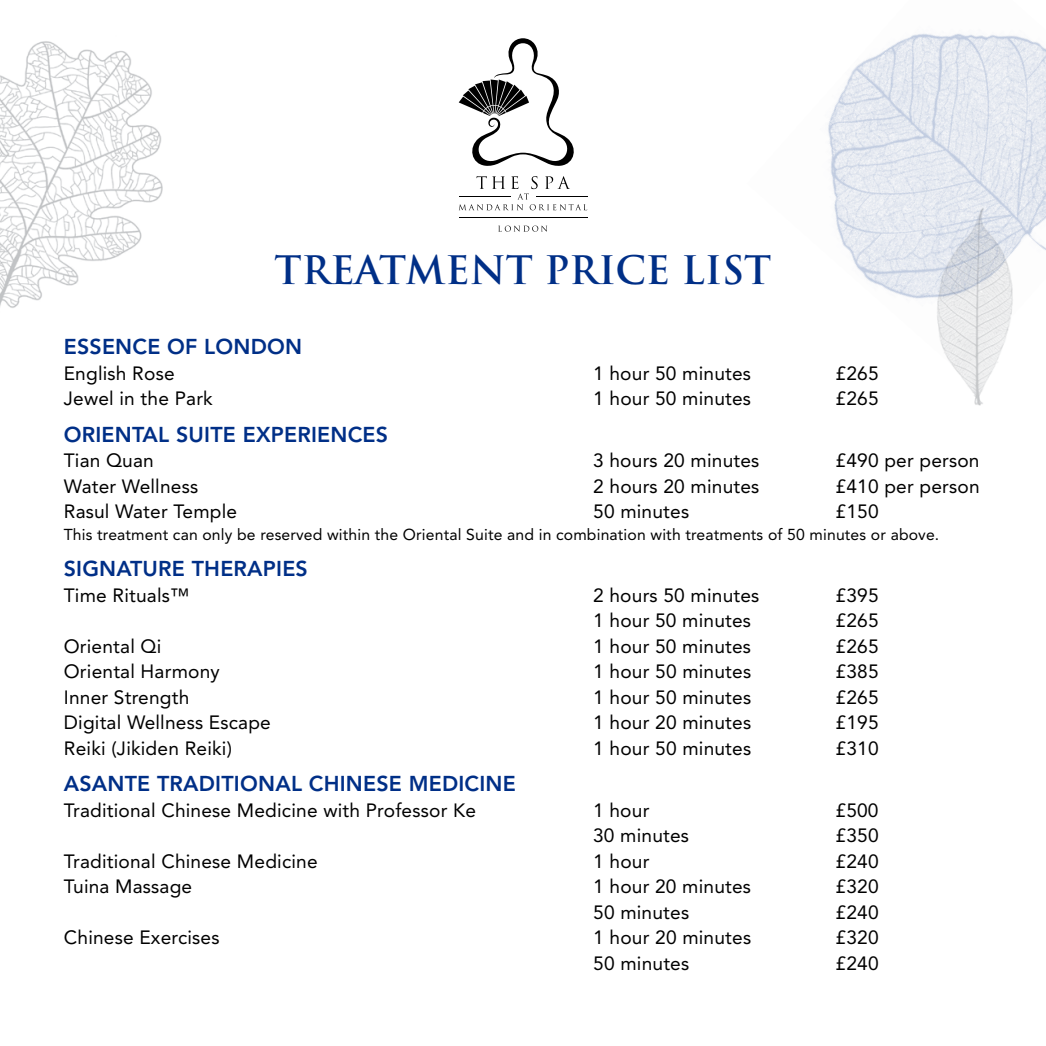
<style>
.page{position:relative;width:1046px;height:1046px;background:#fff}
.page>*{position:absolute;margin:0;border:0;box-sizing:border-box;transform-origin:0 0}
.t1{font:700 38.25px "Trajan Pro";color:#002f87}
.t2{font:800 21.38px "Avenir";letter-spacing:.01em;color:#002f87}
.t3{font:19.12px "Avenir";letter-spacing:.01em;color:#000}
.t4{font:15.75px "Avenir";letter-spacing:.01em;color:#000}
</style>
<div class="page">
<img style="left:0;top:41px;width:163px;height:267px">
<img style="left:828px;top:33px;width:218px;height:266px">
<img style="left:930px;top:202px;width:90px;height:204px">
<svg style="left:459px;top:38px;width:115px;height:128px"></svg>
<hr style="left:459px;top:218px;width:128px;height:1px;background:#000">
<svg style="left:459px;top:176px;width:128px;height:34px"></svg>
<svg style="left:498px;top:226px;width:49px;height:6px"></svg>
<h1 class="t1" style="left:275px;top:246px;width:498px">TREATMENT PRICE LIST</h1>
<p class="t2" style="left:64px;top:334px;width:240px">ESSENCE OF LONDON</p>
<p class="t3" style="left:64px;top:362px;width:112px">English Rose</p>
<p class="t3" style="left:593px;top:362px;width:159px">1 hour 50 minutes</p>
<p class="t3" style="left:836px;top:362px;width:45px">£265</p>
<p class="t3" style="left:64px;top:388px;width:151px">Jewel in the Park</p>
<p class="t3" style="left:593px;top:388px;width:159px">1 hour 50 minutes</p>
<p class="t3" style="left:836px;top:388px;width:45px">£265</p>
<p class="t2" style="left:64px;top:422px;width:326px">ORIENTAL SUITE EXPERIENCES</p>
<p class="t3" style="left:64px;top:450px;width:92px">Tian Quan</p>
<p class="t3" style="left:593px;top:450px;width:168px">3 hours 20 minutes</p>
<p class="t3" style="left:836px;top:450px;width:146px">£490 per person</p>
<p class="t3" style="left:64px;top:475px;width:136px">Water Wellness</p>
<p class="t3" style="left:593px;top:475px;width:168px">2 hours 20 minutes</p>
<p class="t3" style="left:836px;top:475px;width:146px">£410 per person</p>
<p class="t3" style="left:64px;top:501px;width:175px">Rasul Water Temple</p>
<p class="t3" style="left:593px;top:501px;width:97px">50 minutes</p>
<p class="t3" style="left:836px;top:501px;width:45px">£150</p>
<p class="t4" style="left:64px;top:525px;width:877px">This treatment can only be reserved within the Oriental Suite and in combination with treatments of 50 minutes or above.</p>
<p class="t2" style="left:64px;top:556px;width:246px">SIGNATURE THERAPIES</p>
<p class="t3" style="left:64px;top:584px;width:127px">Time Rituals™</p>
<p class="t3" style="left:593px;top:584px;width:168px">2 hours 50 minutes</p>
<p class="t3" style="left:836px;top:584px;width:45px">£395</p>
<p class="t3" style="left:593px;top:609px;width:159px">1 hour 50 minutes</p>
<p class="t3" style="left:836px;top:609px;width:45px">£265</p>
<p class="t3" style="left:64px;top:635px;width:99px">Oriental Qi</p>
<p class="t3" style="left:593px;top:635px;width:159px">1 hour 50 minutes</p>
<p class="t3" style="left:836px;top:635px;width:45px">£265</p>
<p class="t3" style="left:64px;top:660px;width:157px">Oriental Harmony</p>
<p class="t3" style="left:593px;top:660px;width:159px">1 hour 50 minutes</p>
<p class="t3" style="left:836px;top:660px;width:45px">£385</p>
<p class="t3" style="left:64px;top:686px;width:127px">Inner Strength</p>
<p class="t3" style="left:593px;top:686px;width:159px">1 hour 50 minutes</p>
<p class="t3" style="left:836px;top:686px;width:45px">£265</p>
<p class="t3" style="left:64px;top:712px;width:208px">Digital Wellness Escape</p>
<p class="t3" style="left:593px;top:712px;width:159px">1 hour 20 minutes</p>
<p class="t3" style="left:836px;top:712px;width:45px">£195</p>
<p class="t3" style="left:64px;top:737px;width:170px">Reiki (Jikiden Reiki)</p>
<p class="t3" style="left:593px;top:737px;width:159px">1 hour 50 minutes</p>
<p class="t3" style="left:836px;top:737px;width:45px">£310</p>
<p class="t2" style="left:64px;top:771px;width:454px">ASANTE TRADITIONAL CHINESE MEDICINE</p>
<p class="t3" style="left:64px;top:799px;width:414px">Traditional Chinese Medicine with Professor Ke</p>
<p class="t3" style="left:593px;top:799px;width:58px">1 hour</p>
<p class="t3" style="left:836px;top:799px;width:45px">£500</p>
<p class="t3" style="left:593px;top:825px;width:97px">30 minutes</p>
<p class="t3" style="left:836px;top:825px;width:45px">£350</p>
<p class="t3" style="left:64px;top:850px;width:255px">Traditional Chinese Medicine</p>
<p class="t3" style="left:593px;top:850px;width:58px">1 hour</p>
<p class="t3" style="left:836px;top:850px;width:45px">£240</p>
<p class="t3" style="left:64px;top:876px;width:130px">Tuina Massage</p>
<p class="t3" style="left:593px;top:876px;width:159px">1 hour 20 minutes</p>
<p class="t3" style="left:836px;top:876px;width:45px">£320</p>
<p class="t3" style="left:593px;top:901px;width:97px">50 minutes</p>
<p class="t3" style="left:836px;top:901px;width:45px">£240</p>
<p class="t3" style="left:64px;top:927px;width:157px">Chinese Exercises</p>
<p class="t3" style="left:593px;top:927px;width:159px">1 hour 20 minutes</p>
<p class="t3" style="left:836px;top:927px;width:45px">£320</p>
<p class="t3" style="left:593px;top:952px;width:97px">50 minutes</p>
<p class="t3" style="left:836px;top:952px;width:45px">£240</p>
</div>
